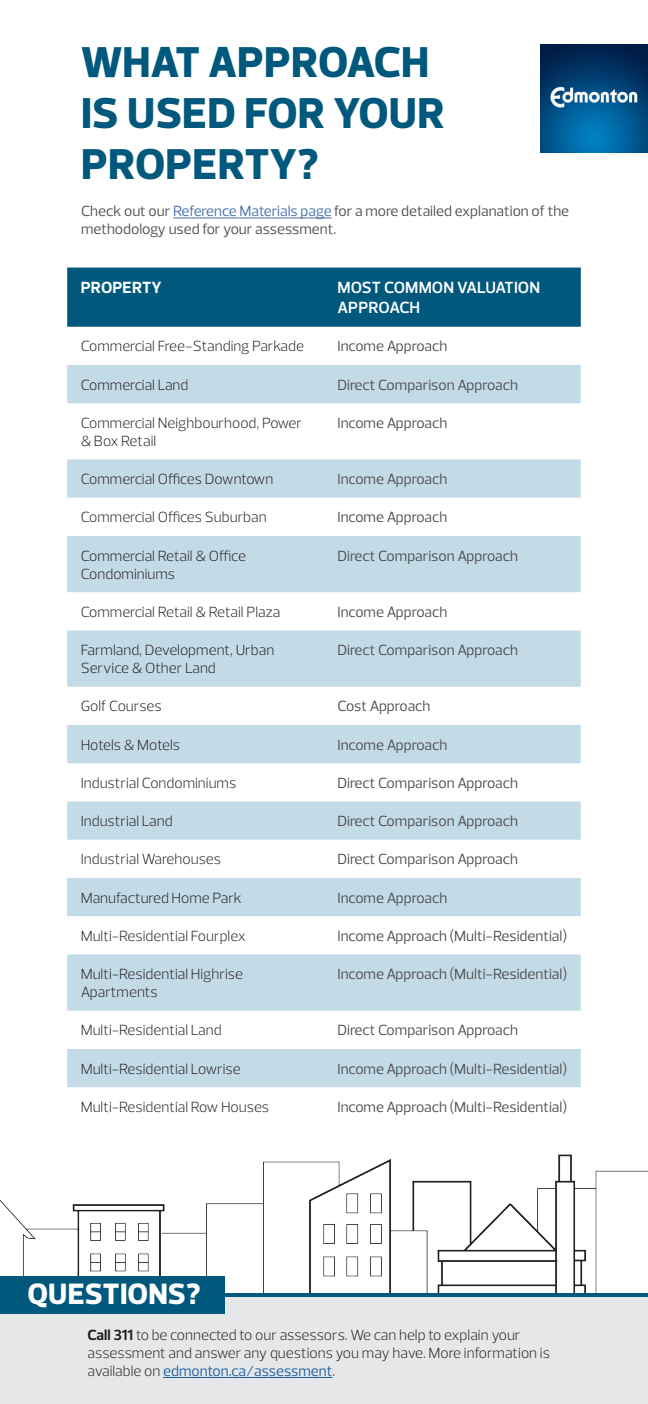
<style>
.page{position:relative;width:648px;height:1404px;background:#fff}
.page>*{position:absolute;margin:0;border:0;box-sizing:border-box;transform-origin:0 0}
.t1{font:800 43.95px "Prelo";color:#00587c}
.t2{font:800 30px "Prelo";color:#fff}
.Table_Grey_85{font:600 16.5px/19.8px "Prelo";color:#fff}
.t3{font:700 16.5px "Prelo";letter-spacing:.015em;color:#fff}
.t4{font:300 15px/18px "Prelo";color:#231f20}
.Table_Grey{font:15px "Prelo";color:#4b4c4d}
.Table_Grey_85-2{font:15px/18px "Prelo";color:#4b4c4d}
.s1{color:#436da8}
.s2{color:#00587c}
.s3{font-weight:700}
.s4{font-weight:400;color:#175d9e}
</style>
<div class="page">
<img style="left:0;top:1154px;width:648px;height:139px">
<img style="left:540px;top:44px;width:108px;height:108px">
<div style="left:0;top:1295px;width:648px;height:109px;background:#e6e7e9"></div>
<div style="left:0;top:1276px;width:225px;height:37px;background:#00587c"></div>
<hr style="left:214px;top:1293px;width:434px;height:4px;background:#00587c">
<hr style="left:163px;top:1377px;width:169px;height:1px;background:#175d9e">
<div style="left:67px;top:268px;width:514px;height:59px;background:#00587c"></div>
<svg style="left:67px;top:365px;width:514px;height:722px;fill:#c3dbe7"></svg>
<hr style="left:173px;top:218px;width:159px;height:1px;background:#436da8">
<p class="t1" style="left:81px;top:35px;width:349px">WHAT APPROACH</p>
<p class="t1" style="left:81px;top:86px;width:365px">IS USED FOR YOUR</p>
<p class="t1" style="left:81px;top:137px;width:239px">PROPERTY?</p>
<p class="Table_Grey_85-2" style="left:81px;top:202px;width:490px">Check out our <span class="s1">Reference Materials page</span> for a more detailed explanation of the methodology used for your assessment.</p>
<p class="t3" style="left:81px;top:278px;width:125px">PROPERTY <span class="s2">TYPE</span></p>
<p class="Table_Grey_85" style="left:338px;top:278px;width:204px">MOST COMMON VALUATION<br>APPROACH</p>
<p class="t4" style="left:81px;top:338px;width:225px">Commercial Free-Standing Parkade</p>
<p class="Table_Grey" style="left:337px;top:337px;width:111px">Income Approach</p>
<p class="t4" style="left:81px;top:376px;width:109px">Commercial Land</p>
<p class="Table_Grey" style="left:337px;top:375px;width:182px">Direct Comparison Approach</p>
<p class="t4" style="left:81px;top:414px;width:223px">Commercial Neighbourhood, Power &amp; Box Retail</p>
<p class="Table_Grey" style="left:337px;top:414px;width:111px">Income Approach</p>
<p class="t4" style="left:81px;top:470px;width:194px">Commercial Offices Downtown</p>
<p class="Table_Grey" style="left:337px;top:470px;width:111px">Income Approach</p>
<p class="t4" style="left:81px;top:509px;width:188px">Commercial Offices Suburban</p>
<p class="Table_Grey" style="left:337px;top:508px;width:111px">Income Approach</p>
<p class="t4" style="left:81px;top:547px;width:167px">Commercial Retail &amp; Office<br>Condominiums</p>
<p class="Table_Grey" style="left:337px;top:546px;width:182px">Direct Comparison Approach</p>
<p class="t4" style="left:81px;top:603px;width:201px">Commercial Retail &amp; Retail Plaza</p>
<p class="Table_Grey" style="left:337px;top:603px;width:111px">Income Approach</p>
<p class="t4" style="left:81px;top:641px;width:195px">Farmland, Development, Urban<br>Service &amp; Other Land</p>
<p class="Table_Grey" style="left:337px;top:641px;width:182px">Direct Comparison Approach</p>
<p class="t4" style="left:81px;top:698px;width:83px">Golf Courses</p>
<p class="Table_Grey" style="left:337px;top:697px;width:94px">Cost Approach</p>
<p class="t4" style="left:81px;top:736px;width:101px">Hotels &amp; Motels</p>
<p class="Table_Grey" style="left:337px;top:735px;width:111px">Income Approach</p>
<p class="t4" style="left:81px;top:774px;width:157px">Industrial Condominiums</p>
<p class="Table_Grey" style="left:337px;top:774px;width:182px">Direct Comparison Approach</p>
<p class="t4" style="left:81px;top:812px;width:93px">Industrial Land</p>
<p class="Table_Grey" style="left:337px;top:812px;width:182px">Direct Comparison Approach</p>
<p class="t4" style="left:81px;top:851px;width:142px">Industrial Warehouses</p>
<p class="Table_Grey" style="left:337px;top:850px;width:182px">Direct Comparison Approach</p>
<p class="t4" style="left:81px;top:889px;width:163px">Manufactured Home Park</p>
<p class="Table_Grey" style="left:337px;top:888px;width:111px">Income Approach</p>
<p class="t4" style="left:81px;top:927px;width:167px">Multi-Residential Fourplex</p>
<p class="Table_Grey" style="left:337px;top:927px;width:231px">Income Approach (Multi-Residential)</p>
<p class="t4" style="left:81px;top:965px;width:164px">Multi-Residential Highrise<br>Apartments</p>
<p class="Table_Grey" style="left:337px;top:965px;width:231px">Income Approach (Multi-Residential)</p>
<p class="t4" style="left:81px;top:1022px;width:143px">Multi-Residential Land</p>
<p class="Table_Grey" style="left:337px;top:1021px;width:182px">Direct Comparison Approach</p>
<p class="t4" style="left:81px;top:1060px;width:162px">Multi-Residential Lowrise</p>
<p class="Table_Grey" style="left:337px;top:1059px;width:231px">Income Approach (Multi-Residential)</p>
<p class="t4" style="left:81px;top:1098px;width:190px">Multi-Residential Row Houses</p>
<p class="Table_Grey" style="left:337px;top:1098px;width:231px">Income Approach (Multi-Residential)</p>
<p class="t2" style="left:27px;top:1275px;width:175px">QUESTIONS?</p>
<p class="t4" style="left:88px;top:1326px;width:464px"><span class="s3">Call 311</span> to be connected to our assessors. We can help to explain your assessment and answer any questions you may have. More information is available on <span class="s4">edmonton.ca/assessment</span>.</p>
</div>
